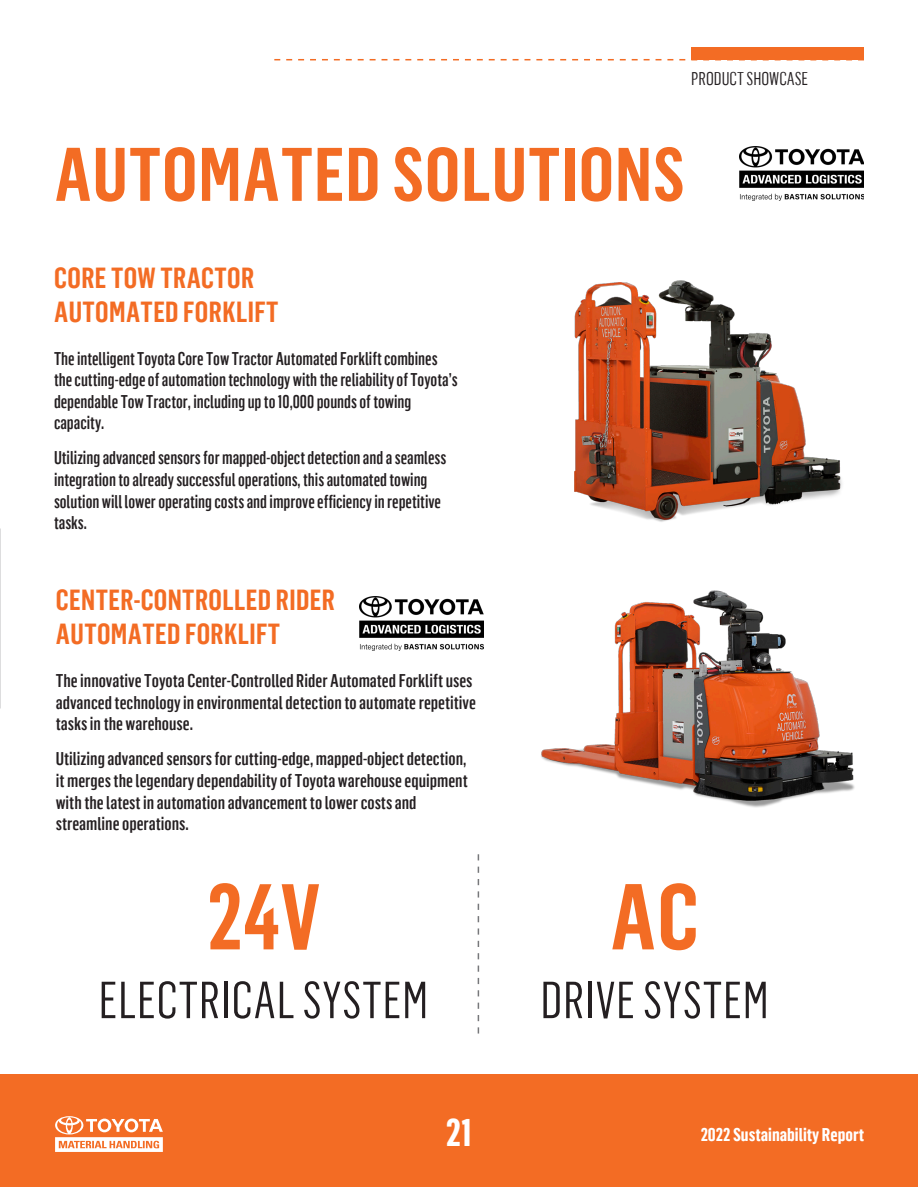
<style>
.page{position:relative;width:918px;height:1188px;background:#fff}
.page>*{position:absolute;margin:0;border:0;box-sizing:border-box;transform-origin:0 0}
.t1{font:600 91.35px "Flama Condensed";color:#f36c24}
.t2{font:600 74.25px "Flama Condensed";letter-spacing:.015em;color:#f36c24}
.t3{font:51.15px "Flama Condensed";letter-spacing:.015em;color:#241f21}
.t4{font:700 37.65px "Flama Condensed";color:#fff}
.t5{font:600 28.35px/34px "Flama Condensed";letter-spacing:.015em;color:#f36c24}
.t6{font:500 18px/21.6px "Flama Condensed";color:#241f21;scale:.94 1}
.t7{font:500 18px/21.6px "Flama Condensed";color:#241f21}
.t8{font:700 18px "Flama Condensed";color:#fff}
.t9{font:18px "Flama Condensed";color:#241f21}
</style>
<div class="page">
<div style="left:0;top:1074px;width:918px;height:113px;background:#f36c24"></div>
<svg style="left:274px;top:59px;width:412px;height:1px"></svg>
<div style="left:691px;top:48px;width:173px;height:12px;background:#f36c24"></div>
<svg style="left:55px;top:1116px;width:108px;height:36px"></svg>
<img style="left:0;top:528px;width:1px;height:181px">
<img style="left:574px;top:280px;width:268px;height:242px">
<img style="left:541px;top:590px;width:314px;height:218px">
<svg style="left:478px;top:854px;width:1px;height:180px"></svg>
<img style="left:740px;top:147px;width:124px;height:54px">
<img style="left:359px;top:596px;width:124px;height:54px">
<p class="t9" style="left:691px;top:67px;width:118px">PRODUCT SHOWCASE</p>
<p class="t2" style="left:55px;top:128px;width:632px">AUTOMATED SOLUTIONS</p>
<p class="t5" style="left:54px;top:260px;width:226px">CORE TOW TRACTOR<br>AUTOMATED FORKLIFT</p>
<p class="t6" style="left:54px;top:347px;width:431px">The intelligent Toyota Core Tow Tractor Automated Forklift combines the cutting-edge of automation technology with the reliability of Toyota’s dependable Tow Tractor, including up to 10,000 pounds of towing capacity.</p>
<p class="t6" style="left:54px;top:447px;width:419px">Utilizing advanced sensors for mapped-object detection and a seamless integration to already successful operations, this automated towing solution will lower operating costs and improve efficiency in repetitive tasks.</p>
<p class="t5" style="left:56px;top:582px;width:280px">CENTER-CONTROLLED RIDER<br>AUTOMATED FORKLIFT</p>
<p class="t7" style="left:56px;top:669px;width:422px">The innovative Toyota Center-Controlled Rider Automated Forklift uses advanced technology in environmental detection to automate repetitive tasks in the warehouse.</p>
<p class="t7" style="left:56px;top:748px;width:414px">Utilizing advanced sensors for cutting-edge, mapped-object detection, it merges the legendary dependability of Toyota warehouse equipment with the latest in automation advancement to lower costs and streamline operations.</p>
<p class="t1" style="left:207px;top:859px;width:114px">24V</p>
<p class="t3" style="left:98px;top:968px;width:331px">ELECTRICAL SYSTEM</p>
<p class="t1" style="left:610px;top:859px;width:90px">AC</p>
<p class="t3" style="left:540px;top:968px;width:230px">DRIVE SYSTEM</p>
<h3 class="t4" style="left:446px;top:1109px;width:28px">21</h3>
<p class="t8" style="left:701px;top:1123px;width:165px">2022 Sustainability Report</p>
</div>
